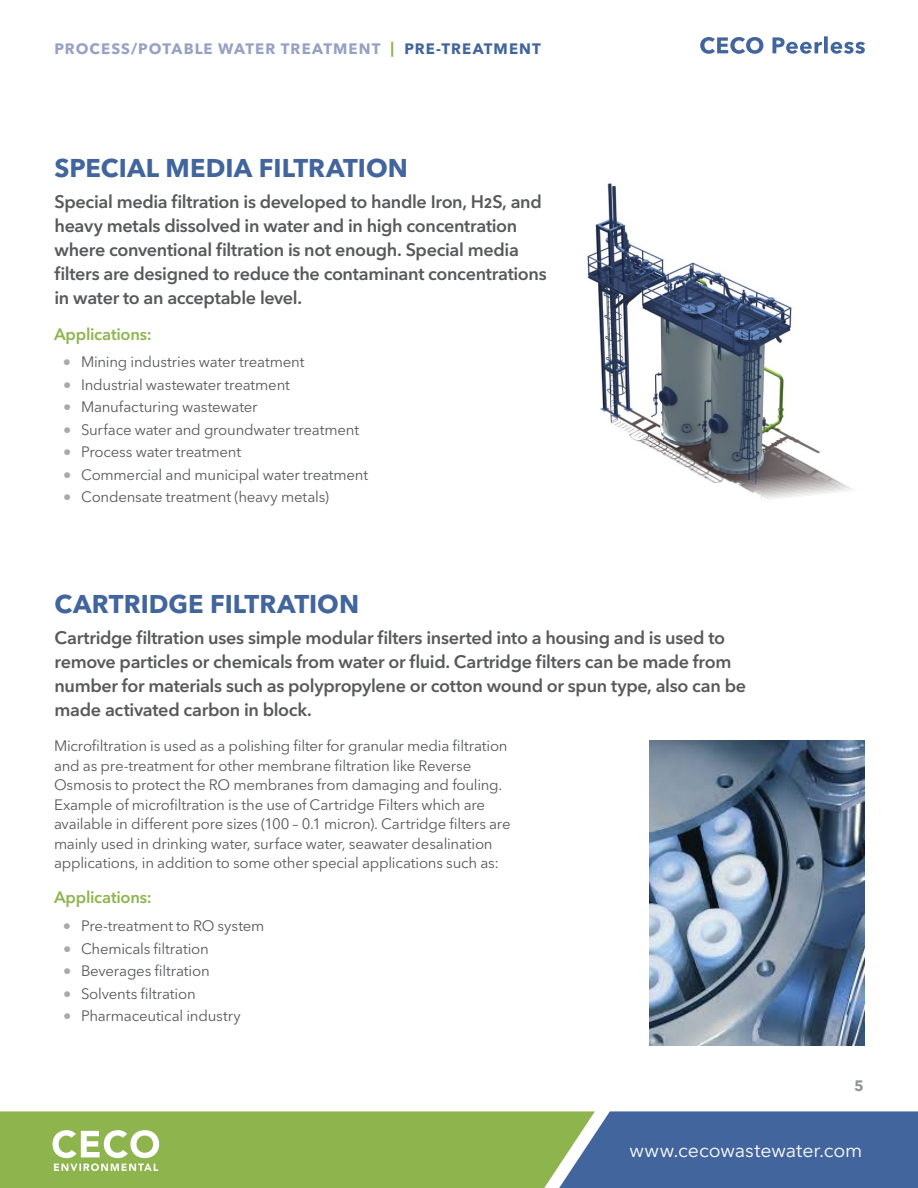
<style>
.page{position:relative;width:918px;height:1188px;background:#fff}
.page>*{position:absolute;margin:0;border:0;box-sizing:border-box;transform-origin:0 0}
.t1{font:700 25.5px "Avenir Next LT Pro";color:#41659c}
.t2{font:19.5px "Avenir Next LT Pro";letter-spacing:-.005em;color:#fff}
.t3{font:600 18px/24px "Avenir Next LT Pro";letter-spacing:-.02em;color:#58595b}
.t4{font:600 16.5px "Avenir Next LT Pro";letter-spacing:-.015em;color:#8eb44e}
.t5{font:15px/19.5px "Avenir Next LT Pro";letter-spacing:-.015em;color:#58595b}
.t6{font:700 15px "Avenir Next LT Pro";letter-spacing:.07em;color:#96a1c4}
.t7{font:700 15px "Avenir Next LT Pro";color:#939598}
.s1{color:#8eb44e}
.s2{color:#41659c}
.s3{font-size:16.5px;color:#a7a9ac}
</style>
<div class="page">
<img style="left:587px;top:183px;width:266px;height:317px">
<div style="left:595px;top:1111px;width:323px;height:77px;background:#41659c"></div>
<svg style="left:700px;top:36px;width:165px;height:18px"></svg>
<div style="left:0;top:1111px;width:595px;height:77px;background:#8eb44e"></div>
<svg style="left:53px;top:1130px;width:106px;height:41px"></svg>
<img style="left:650px;top:740px;width:214px;height:305px">
<p class="t6" style="left:55px;top:40px;width:488px">PROCESS/POTABLE WATER TREATMENT <span class="s1">|</span> <span class="s2">PRE-TREATMENT</span></p>
<h1 class="t1" style="left:55px;top:152px;width:355px">SPECIAL MEDIA FILTRATION</h1>
<p class="t3" style="left:55px;top:189px;width:494px">Special media filtration is developed to handle Iron, H2S, and heavy metals dissolved in water and in high concentration where conventional filtration is not enough. Special media filters are designed to reduce the contaminant concentrations in water to an acceptable level.</p>
<p class="t4" style="left:54px;top:324px;width:99px">Applications:</p>
<p class="t5" style="left:63px;top:352px;width:243px"><span class="s3">•</span> Mining industries water treatment</p>
<p class="t5" style="left:63px;top:375px;width:228px"><span class="s3">•</span> Industrial wastewater treatment</p>
<p class="t5" style="left:63px;top:397px;width:196px"><span class="s3">•</span> Manufacturing wastewater</p>
<p class="t5" style="left:63px;top:420px;width:298px"><span class="s3">•</span> Surface water and groundwater treatment</p>
<p class="t5" style="left:63px;top:442px;width:180px"><span class="s3">•</span> Process water treatment</p>
<p class="t5" style="left:63px;top:465px;width:307px"><span class="s3">•</span> Commercial and municipal water treatment</p>
<p class="t5" style="left:63px;top:487px;width:267px"><span class="s3">•</span> Condensate treatment (heavy metals)</p>
<h1 class="t1" style="left:55px;top:589px;width:306px">CARTRIDGE FILTRATION</h1>
<p class="t3" style="left:55px;top:626px;width:693px">Cartridge filtration uses simple modular filters inserted into a housing and is used to remove particles or chemicals from water or fluid. Cartridge filters can be made from number for materials such as polypropylene or cotton wound or spun type, also can be made activated carbon in block.</p>
<p class="t5" style="left:54px;top:736px;width:458px">Microfiltration is used as a polishing filter for granular media filtration and as pre-treatment for other membrane filtration like Reverse Osmosis to protect the RO membranes from damaging and fouling.<br>Example of microfiltration is the use of Cartridge Filters which are available in different pore sizes (100 – 0.1 micron). Cartridge filters are mainly used in drinking water, surface water, seawater desalination applications, in addition to some other special applications such as:</p>
<p class="t4" style="left:54px;top:887px;width:99px">Applications:</p>
<p class="t5" style="left:63px;top:916px;width:203px"><span class="s3">•</span> Pre-treatment to RO system</p>
<p class="t5" style="left:63px;top:939px;width:147px"><span class="s3">•</span> Chemicals filtration</p>
<p class="t5" style="left:63px;top:961px;width:148px"><span class="s3">•</span> Beverages filtration</p>
<p class="t5" style="left:63px;top:984px;width:134px"><span class="s3">•</span> Solvents filtration</p>
<p class="t5" style="left:63px;top:1006px;width:179px"><span class="s3">•</span> Pharmaceutical industry</p>
<p class="t7" style="left:854px;top:1077px;width:11px">5</p>
<h2 class="t2" style="left:629px;top:1139px;width:235px">www.cecowastewater.com</h2>
</div>
